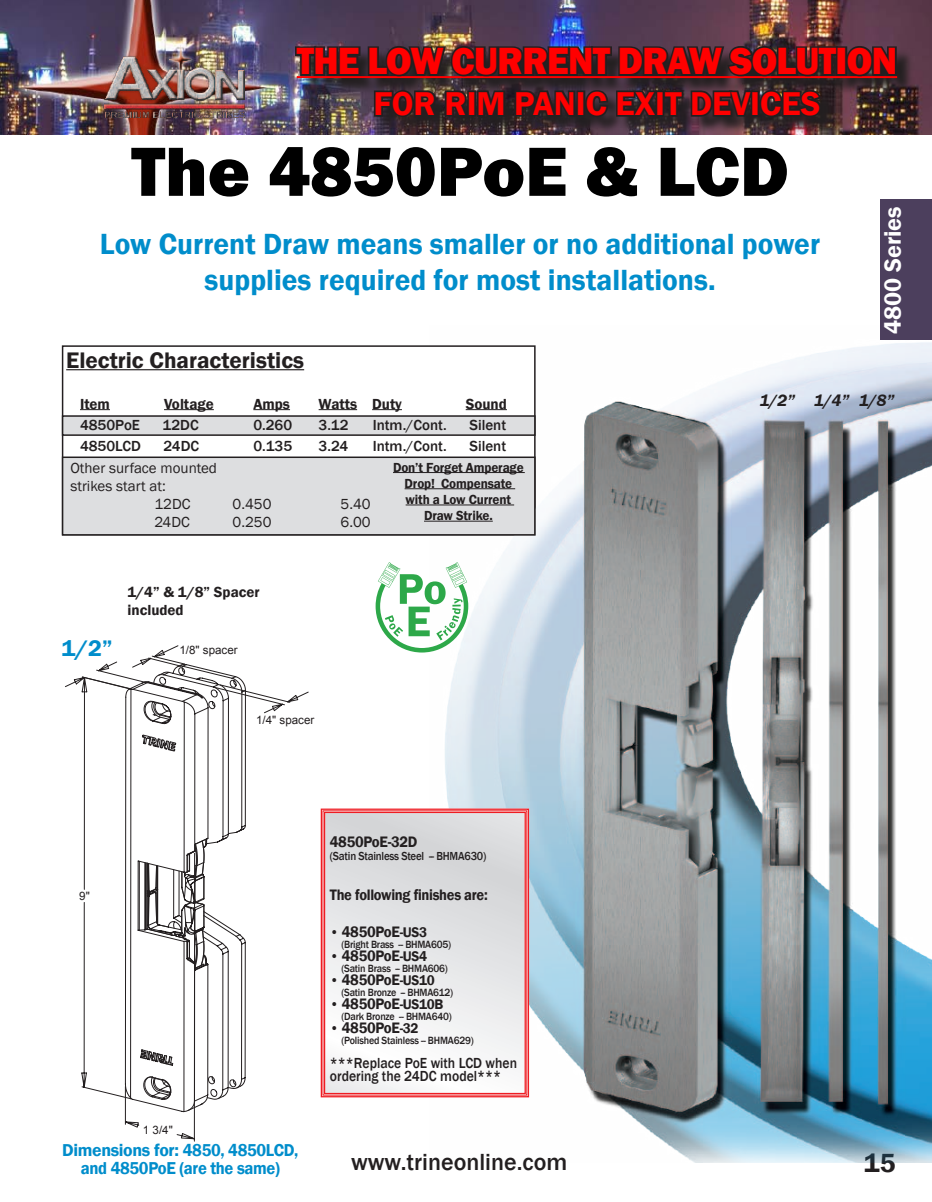
<style>
.page{position:relative;width:932px;height:1202px;background:#fff}
.page>*{position:absolute;margin:0;border:0;box-sizing:border-box;transform-origin:0 0}
.t1{font:800 72px "Franklin Gothic";color:#000}
.t2{font:800 39px "Franklin Gothic";letter-spacing:-.02em;color:#f00;scale:.95 1}
.t3{font:600 33.9px "Franklin Gothic";color:#f00}
.t4{font:600 30px/36px "Franklin Gothic";color:#008dcb;text-align:center}
.t5{font:600 27px "Franklin Gothic";color:#231f20}
.t6{font:500 24px "Franklin Gothic";color:#231f20}
.t7{font:600 24px "Franklin Gothic";color:#fff}
.t8{font:600 23.1px "Franklin Gothic";color:#231f20}
.t9{font:600 23.1px "Franklin Gothic";color:#008dcb}
.t10{font:600 17.7px/17.7px "Franklin Gothic";letter-spacing:-.02em;color:#008dcb;text-align:center}
.t11{font:italic 600 16.8px "Franklin Gothic";color:#231f20}
.t12{font:600 15.6px "Franklin Gothic";letter-spacing:-.02em;color:#231f20;scale:.95 1}
.t13{font:600 15.6px "Franklin Gothic";letter-spacing:-.02em;color:#231f20;scale:.93 1}
.t14{font:500 15px "Franklin Gothic";color:#231f20}
.t15{font:15px "Franklin Gothic";color:#231f20}
.t16{font:600 15px/18px "Franklin Gothic";color:#231f20}
.t17{font:500 15px/13.5px "Franklin Gothic";color:#231f20;scale:.91 1}
.t18{font:600 14.4px "Franklin Gothic";letter-spacing:-.02em;color:#231f20;scale:.95 1}
.t19{font:600 13.5px/16.2px "Franklin Gothic";letter-spacing:-.01em;color:#231f20;text-align:center}
.t20{font:500 12px "Franklin Gothic";letter-spacing:-.02em;color:#231f20;scale:.91 1}
.t21{font:11.55px "Arial";color:#231f20}
.t22{font:500 10.8px "Franklin Gothic";letter-spacing:-.02em;color:#231f20;scale:.93 1}
.s1{font-size:14.4px}
.s2{font-size:15.6px}
</style>
<div class="page">
<img style="left:0;top:0;width:932px;height:135px">
<img style="left:104px;top:42px;width:140px;height:75px">
<div style="left:880px;top:199px;width:52px;height:141px;background:#4c3f5d"></div>
<img style="left:297px;top:48px;width:617px;height:86px">
<img style="left:293px;top:16px;width:605px;height:105px">
<img style="left:430px;top:342px;width:502px;height:820px">
<svg style="left:65px;top:645px;width:244px;height:496px"></svg>
<div style="left:62px;top:345px;width:473px;height:190px;background:#fff;border:2px solid #231f20"></div>
<div style="left:62px;top:415px;width:473px;height:21px;background:#dddee0;border:2px solid #231f20"></div>
<div style="left:62px;top:456px;width:473px;height:79px;background:#dddee0;border:2px solid #231f20"></div>
<hr style="left:66px;top:369px;width:238px;height:1px;background:#231f20">
<hr style="left:80px;top:409px;width:30px;height:1px;background:#231f20">
<hr style="left:164px;top:409px;width:50px;height:1px;background:#231f20">
<hr style="left:253px;top:409px;width:37px;height:1px;background:#231f20">
<hr style="left:318px;top:409px;width:39px;height:1px;background:#231f20">
<hr style="left:372px;top:409px;width:30px;height:1px;background:#231f20">
<hr style="left:465px;top:409px;width:42px;height:1px;background:#231f20">
<hr style="left:393px;top:472px;width:132px;height:1px;background:#231f20">
<hr style="left:404px;top:488px;width:111px;height:1px;background:#231f20">
<hr style="left:405px;top:504px;width:109px;height:1px;background:#231f20">
<hr style="left:424px;top:521px;width:69px;height:1px;background:#231f20">
<svg style="left:320px;top:808px;width:209px;height:290px"></svg>
<div style="left:324px;top:811px;width:202px;height:283px;border:1px solid #ee1d23"></div>
<svg style="left:375px;top:562px;width:93px;height:90px"></svg>
<h2 class="t2" style="left:297px;top:36px;width:633px">THE LOW CURRENT DRAW SOLUTION</h2>
<h3 class="t3" style="left:373px;top:83px;width:448px">FOR RIM PANIC EXIT DEVICES</h3>
<h1 class="t1" style="left:131px;top:125px;width:659px">The 4850PoE &amp; LCD</h1>
<h3 class="t4" style="left:100px;top:226px;width:721px">Low Current Draw means smaller or no additional power supplies required for most installations.</h3>
<h3 class="t7" style="left:878px;top:334px;width:129px;rotate:-90deg">4800 Series</h3>
<h3 class="t8" style="left:66px;top:346px;width:239px">Electric Characteristics</h3>
<h3 class="t16" style="left:80px;top:395px;width:31px">Item</h3>
<h3 class="t16" style="left:164px;top:395px;width:51px">Voltage</h3>
<h3 class="t16" style="left:253px;top:395px;width:38px">Amps</h3>
<h3 class="t16" style="left:318px;top:395px;width:85px">Watts Duty</h3>
<h3 class="t16" style="left:465px;top:395px;width:43px">Sound</h3>
<h3 class="t14" style="left:80px;top:415px;width:61px">4850PoE</h3>
<h3 class="t14" style="left:162px;top:415px;width:38px">12DC</h3>
<h3 class="t14" style="left:253px;top:415px;width:40px">0.260</h3>
<h3 class="t14" style="left:318px;top:415px;width:32px">3.12</h3>
<h3 class="t14" style="left:372px;top:415px;width:76px">Intm./Cont.</h3>
<h3 class="t14" style="left:469px;top:415px;width:38px">Silent</h3>
<h3 class="t14" style="left:80px;top:436px;width:62px">4850LCD</h3>
<h3 class="t14" style="left:163px;top:436px;width:37px">24DC</h3>
<h3 class="t14" style="left:253px;top:436px;width:40px">0.135</h3>
<h3 class="t14" style="left:318px;top:436px;width:31px">3.24</h3>
<h3 class="t14" style="left:372px;top:436px;width:76px">Intm./Cont.</h3>
<h3 class="t14" style="left:469px;top:436px;width:38px">Silent</h3>
<h3 class="t15" style="left:70px;top:458px;width:148px">Other surface mounted</h3>
<h3 class="t15" style="left:70px;top:476px;width:97px">strikes start at:</h3>
<h3 class="t15" style="left:154px;top:494px;width:37px">12DC</h3>
<h3 class="t15" style="left:232px;top:494px;width:40px">0.450</h3>
<h3 class="t15" style="left:340px;top:494px;width:32px">5.40</h3>
<h3 class="t15" style="left:154px;top:512px;width:37px">24DC</h3>
<h3 class="t15" style="left:232px;top:512px;width:40px">0.250</h3>
<h3 class="t15" style="left:340px;top:512px;width:32px">6.00</h3>
<p class="t19" style="left:393px;top:459px;width:132px">Don’t Forget Amperage<br>Drop! Compensate with a Low Current<br>Draw Strike.</p>
<h3 class="t9" style="left:61px;top:634px;width:53px">1/2”</h3>
<h3 class="t16" style="left:127px;top:583px;width:134px">1/4” &amp; 1/8” Spacer included</h3>
<p class="t21" style="left:179px;top:642px;width:60px">1/8" spacer</p>
<p class="t21" style="left:256px;top:712px;width:60px">1/4" spacer</p>
<p class="t21" style="left:79px;top:888px;width:12px">9"</p>
<p class="t21" style="left:143px;top:1122px;width:31px">1 3/4"</p>
<h3 class="t12" style="left:330px;top:832px;width:94px">4850PoE-32D</h3>
<p class="t20" style="left:330px;top:848px;width:173px">(Satin Stainless Steel -- BHMA630)</p>
<h3 class="t13" style="left:330px;top:884px;width:171px">The following finishes are:</h3>
<h3 class="t12" style="left:330px;top:922px;width:104px"><span class="s1">•</span> 4850PoE<span class="s1">-US3</span></h3>
<p class="t22" style="left:341px;top:937px;width:119px">(Bright Brass -- BHMA605)</p>
<h3 class="t12" style="left:330px;top:946px;width:104px"><span class="s1">•</span> 4850PoE<span class="s1">-US4</span></h3>
<p class="t22" style="left:341px;top:961px;width:116px">(Satin Brass -- BHMA606)</p>
<h3 class="t12" style="left:330px;top:970px;width:112px"><span class="s1">•</span> 4850PoE<span class="s1">-US10</span></h3>
<p class="t22" style="left:341px;top:985px;width:121px">(Satin Bronze -- BHMA612)</p>
<h3 class="t18" style="left:330px;top:995px;width:121px">• <span class="s2">4850PoE</span>-US10B</h3>
<p class="t22" style="left:341px;top:1009px;width:120px">(Dark Bronze -- BHMA640)</p>
<h3 class="t12" style="left:330px;top:1017px;width:95px"><span class="s1">•</span> 4850PoE<span class="s1">-32</span></h3>
<p class="t22" style="left:341px;top:1033px;width:144px">(Polished Stainless -- BHMA629)</p>
<h3 class="t17" style="left:330px;top:1056px;width:207px">***Replace PoE with LCD when ordering the 24DC model***</h3>
<h3 class="t11" style="left:759px;top:389px;width:136px">1/2” 1/4” 1/8”</h3>
<h3 class="t10" style="left:62px;top:1141px;width:238px">Dimensions for: 4850, 4850LCD, and 4850PoE (are the same)</h3>
<h3 class="t6" style="left:351px;top:1147px;width:218px">www.trineonline.com</h3>
<h3 class="t5" style="left:863px;top:1146px;width:33px">15</h3>
</div>
